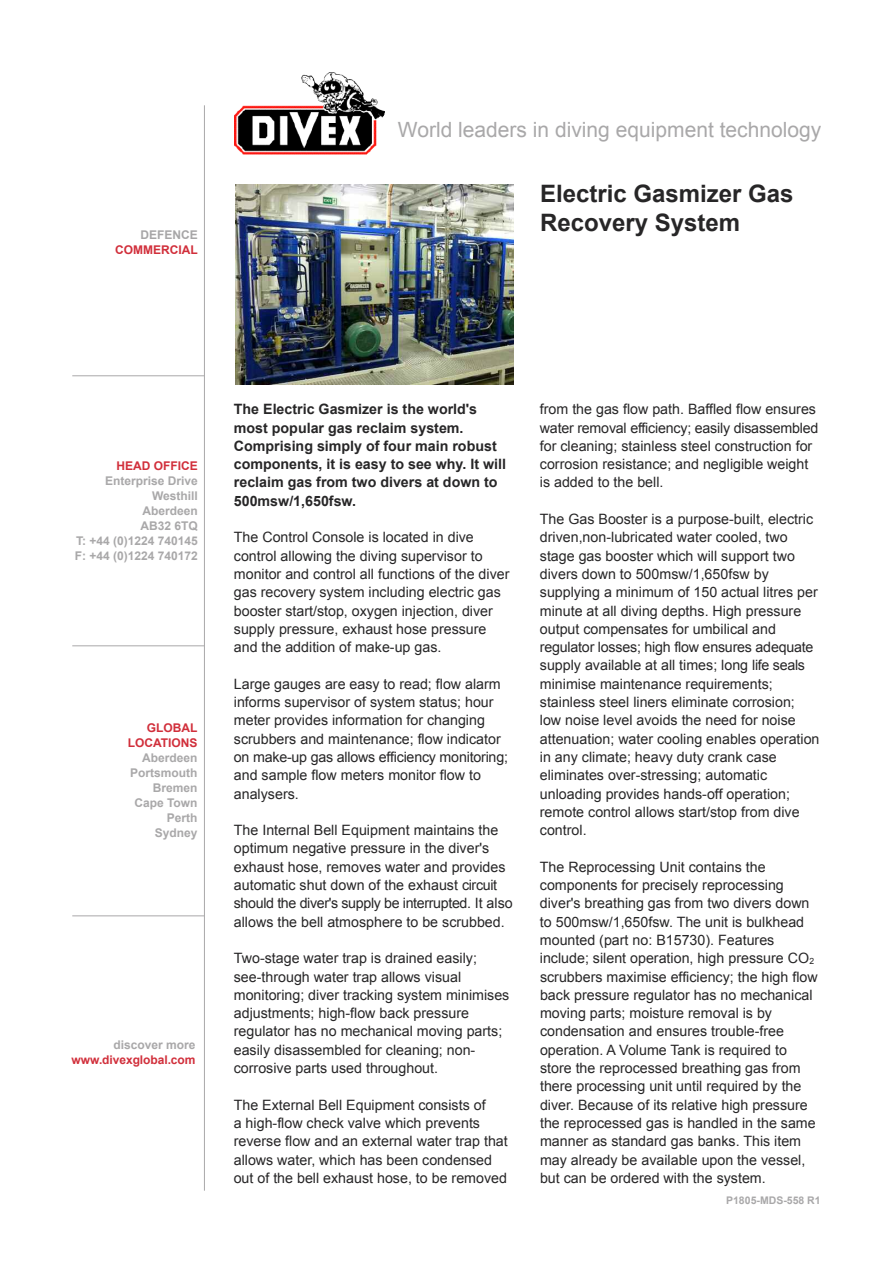
<style>
.page{position:relative;width:893px;height:1263px;background:#fff}
.page>*{position:absolute;margin:0;border:0;box-sizing:border-box;transform-origin:0 0}
.t1{font:700 24px/28.8px "Arial";color:#272627}
.t2{font:21px "Arial";color:#a9a8a9}
.t3{font:14.25px/18.3px "Arial";color:#272627}
.t4{font:700 14.25px/18.3px "Arial";color:#272627}
.t5{font:700 12px/15px "Arial";color:#a9a8a9;text-align:right}
.t6{font:700 12px/15px "Arial";color:#d12f3b;text-align:right}
.t7{font:700 12px "Arial";color:#a7a6a7}
.t8{font:700 10.5px "Arial";color:#a9a8a9}
.s1{font-size:8.55px}
</style>
<div class="page">
<hr style="left:72px;top:645px;width:132px;height:1px;background:#a9a8a9">
<hr style="left:72px;top:915px;width:132px;height:1px;background:#a9a8a9">
<hr style="left:72px;top:375px;width:132px;height:1px;background:#a9a8a9">
<hr style="left:204px;top:105px;width:1px;height:1086px;background:#a9a8a9">
<img style="left:234px;top:73px;width:150px;height:82px">
<img style="left:235px;top:185px;width:279px;height:200px">
<p class="t7" style="left:140px;top:228px;width:59px">DEFENCE</p>
<p class="t6" style="left:115px;top:242px;width:84px">COMMERCIAL</p>
<h2 class="t2" style="left:398px;top:118px;width:425px">World leaders in diving equipment technology</h2>
<h1 class="t1" style="left:540px;top:179px;width:255px">Electric Gasmizer Gas<br>Recovery System</h1>
<p class="t6" style="left:116px;top:458px;width:83px">HEAD OFFICE</p>
<p class="t5" style="left:75px;top:473px;width:125px">Enterprise Drive<br>Westhill<br>Aberdeen<br>AB32 6TQ<br>T: +44 (0)1224 740145<br>F: +44 (0)1224 740172</p>
<p class="t6" style="left:128px;top:720px;width:71px">GLOBAL<br>LOCATIONS</p>
<p class="t5" style="left:130px;top:750px;width:69px">Aberdeen<br>Portsmouth<br>Bremen<br>Cape Town<br>Perth<br>Sydney</p>
<p class="t5" style="left:113px;top:1038px;width:84px">discover more</p>
<p class="t6" style="left:72px;top:1053px;width:125px">www.divexglobal.com</p>
<p class="t4" style="left:234px;top:400px;width:274px">The Electric Gasmizer is the world's most popular gas reclaim system.<br>Comprising simply of four main robust components, it is easy to see why. It will reclaim gas from two divers at down to 500msw/1,650fsw.</p>
<p class="t3" style="left:234px;top:528px;width:277px">The Control Console is located in dive control allowing the diving supervisor to monitor and control all functions of the diver gas recovery system including electric gas booster start/stop, oxygen injection, diver supply pressure, exhaust hose pressure and the addition of make-up gas.</p>
<p class="t3" style="left:234px;top:675px;width:276px">Large gauges are easy to read; flow alarm informs supervisor of system status; hour meter provides information for changing scrubbers and maintenance; flow indicator on make-up gas allows efficiency monitoring; and sample flow meters monitor flow to analysers.</p>
<p class="t3" style="left:234px;top:821px;width:280px">The Internal Bell Equipment maintains the optimum negative pressure in the diver's exhaust hose, removes water and provides automatic shut down of the exhaust circuit should the diver's supply be interrupted. It also allows the bell atmosphere to be scrubbed.</p>
<p class="t3" style="left:234px;top:949px;width:277px">Two-stage water trap is drained easily; see-through water trap allows visual monitoring; diver tracking system minimises adjustments; high-flow back pressure regulator has no mechanical moving parts; easily disassembled for cleaning; non&shy;corrosive parts used throughout.</p>
<p class="t3" style="left:234px;top:1095px;width:276px">The External Bell Equipment consists of<br>a high-flow check valve which prevents reverse flow and an external water trap that allows water, which has been condensed out of the bell exhaust hose, to be removed</p>
<p class="t3" style="left:540px;top:400px;width:280px">from the gas flow path. Baffled flow ensures water removal efficiency; easily disassembled for cleaning; stainless steel construction for corrosion resistance; and negligible weight is added to the bell.</p>
<p class="t3" style="left:540px;top:510px;width:281px">The Gas Booster is a purpose-built, electric driven,non-lubricated water cooled, two stage gas booster which will support two divers down to 500msw/1,650fsw by supplying a minimum of 150 actual litres per minute at all diving depths. High pressure output compensates for umbilical and regulator losses; high flow ensures adequate supply available at all times; long life seals minimise maintenance requirements; stainless steel liners eliminate corrosion; low noise level avoids the need for noise attenuation; water cooling enables operation in any climate; heavy duty crank case eliminates over-stressing; automatic unloading provides hands-off operation; remote control allows start/stop from dive control.</p>
<p class="t3" style="left:540px;top:858px;width:279px">The Reprocessing Unit contains the components for precisely reprocessing diver's breathing gas from two divers down to 500msw/1,650fsw. The unit is bulkhead mounted (part no: B15730). Features include; silent operation, high pressure CO<span class="s1">2 </span>scrubbers maximise efficiency; the high flow back pressure regulator has no mechanical moving parts; moisture removal is by condensation and ensures trouble-free operation. A Volume Tank is required to store the reprocessed breathing gas from there processing unit until required by the diver. Because of its relative high pressure the reprocessed gas is handled in the same manner as standard gas banks. This item may already be available upon the vessel, but can be ordered with the system.</p>
<p class="t8" style="left:726px;top:1194px;width:96px">P1805-MDS-558 R1</p>
</div>
